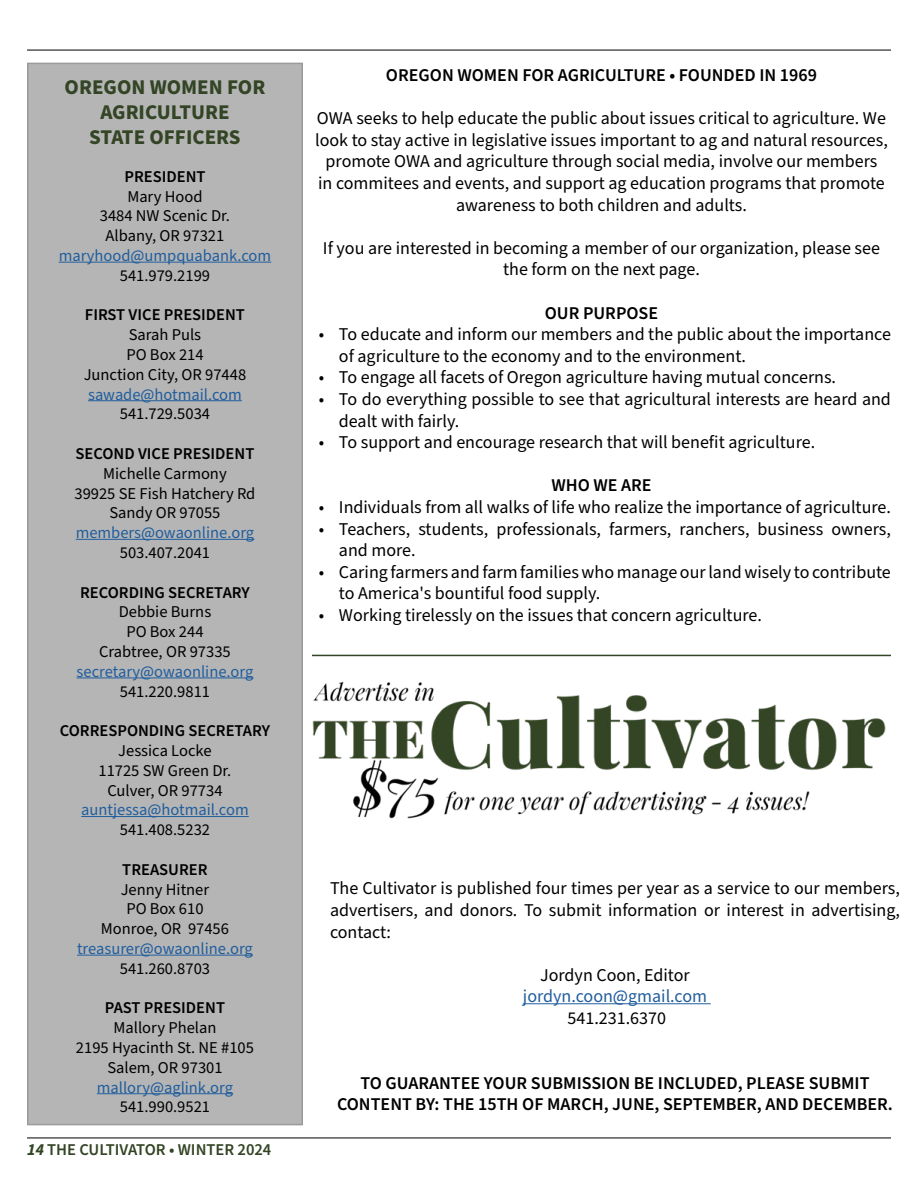
<style>
.page{position:relative;width:918px;height:1188px;background:#fff}
.page>*{position:absolute;margin:0;border:0;box-sizing:border-box;transform-origin:0 0}
.t1{font:700 21px/25.2px "Source Sans Pro";color:#334525;text-align:center}
.t2{font:18px/21.6px "Source Sans Pro";color:#000}
.t3{font:600 18px/21.6px "Source Sans Pro";color:#000;text-align:center}
.t4{font:18px "Source Sans Pro";color:#215e9e}
.t5{font:16.5px/19.8px "Source Sans Pro";color:#000;text-align:center}
.t6{font:16.5px "Source Sans Pro";color:#215e9e}
.t7{font:600 16.5px "Source Sans Pro";color:#000}
.t8{font:600 16.5px "Source Sans Pro";color:#334525}
.s1{font-weight:700;font-style:italic}
</style>
<div class="page">
<hr style="left:27px;top:1138px;width:864px;height:1px;background:#000">
<hr style="left:27px;top:50px;width:864px;height:1px;background:#000">
<div style="left:28px;top:63px;width:274px;height:1062px;background:#b5b5b5"></div>
<hr style="left:312px;top:655px;width:579px;height:1px;background:#334525">
<hr style="left:523px;top:1003px;width:188px;height:1px;background:#215e9e">
<img style="left:312px;top:681px;width:574px;height:138px">
<hr style="left:59px;top:262px;width:212px;height:1px;background:#215e9e">
<hr style="left:88px;top:400px;width:154px;height:1px;background:#215e9e">
<hr style="left:76px;top:539px;width:178px;height:1px;background:#215e9e">
<hr style="left:77px;top:678px;width:176px;height:1px;background:#215e9e">
<hr style="left:81px;top:816px;width:168px;height:1px;background:#215e9e">
<hr style="left:77px;top:955px;width:176px;height:1px;background:#215e9e">
<hr style="left:97px;top:1093px;width:136px;height:1px;background:#215e9e">
<p class="t1" style="left:65px;top:74px;width:202px">OREGON WOMEN FOR<br>AGRICULTURE<br>STATE OFFICERS</p>
<p class="t7" style="left:124px;top:165px;width:83px">PRESIDENT</p>
<p class="t5" style="left:100px;top:187px;width:132px">Mary Hood<br>3484 NW Scenic Dr.<br>Albany, OR 97321</p>
<p class="t6" style="left:59px;top:244px;width:214px">maryhood@umpquabank.com</p>
<p class="t5" style="left:120px;top:266px;width:92px">541.979.2199</p>
<p class="t7" style="left:85px;top:304px;width:162px">FIRST VICE PRESIDENT</p>
<p class="t5" style="left:84px;top:325px;width:164px">Sarah Puls<br>PO Box 214<br>Junction City, OR 97448</p>
<p class="t6" style="left:88px;top:383px;width:155px">sawade@hotmail.com</p>
<p class="t5" style="left:120px;top:404px;width:92px">541.729.5034</p>
<p class="t7" style="left:76px;top:442px;width:180px">SECOND VICE PRESIDENT</p>
<p class="t5" style="left:74px;top:464px;width:183px">Michelle Carmony<br>39925 SE Fish Hatchery Rd<br>Sandy OR 97055</p>
<p class="t6" style="left:76px;top:522px;width:180px">members@owaonline.org</p>
<p class="t5" style="left:120px;top:543px;width:92px">503.407.2041</p>
<p class="t7" style="left:80px;top:581px;width:171px">RECORDING SECRETARY</p>
<p class="t5" style="left:99px;top:602px;width:133px">Debbie Burns<br>PO Box 244<br>Crabtree, OR 97335</p>
<p class="t6" style="left:77px;top:660px;width:178px">secretary@owaonline.org</p>
<p class="t5" style="left:120px;top:682px;width:92px">541.220.9811</p>
<p class="t7" style="left:60px;top:720px;width:212px">CORRESPONDING SECRETARY</p>
<p class="t5" style="left:99px;top:741px;width:134px">Jessica Locke<br>11725 SW Green Dr.<br>Culver, OR 97734</p>
<p class="t6" style="left:81px;top:799px;width:169px">auntjessa@hotmail.com</p>
<p class="t5" style="left:120px;top:820px;width:92px">541.408.5232</p>
<p class="t7" style="left:122px;top:858px;width:87px">TREASURER</p>
<p class="t5" style="left:101px;top:880px;width:130px">Jenny Hitner<br>PO Box 610<br>Monroe, OR 97456</p>
<p class="t6" style="left:77px;top:937px;width:177px">treasurer@owaonline.org</p>
<p class="t5" style="left:120px;top:959px;width:92px">541.260.8703</p>
<p class="t7" style="left:105px;top:997px;width:122px">PAST PRESIDENT</p>
<p class="t5" style="left:76px;top:1018px;width:180px">Mallory Phelan<br>2195 Hyacinth St. NE #105<br>Salem, OR 97301</p>
<p class="t6" style="left:97px;top:1076px;width:138px">mallory@aglink.org</p>
<p class="t5" style="left:120px;top:1097px;width:92px">541.990.9521</p>
<p class="t8" style="left:27px;top:1139px;width:246px"><span class="s1">14</span> THE CULTIVATOR • WINTER 2024</p>
<p class="t3" style="left:386px;top:65px;width:433px">OREGON WOMEN FOR AGRICULTURE • FOUNDED IN 1969</p>
<p class="t2" style="left:315px;top:108px;width:574px;text-align:center">OWA seeks to help educate the public about issues critical to agriculture. We look to stay active in legislative issues important to ag and natural resources, promote OWA and agriculture through social media, involve our members<br>in commitees and events, and support ag education programs that promote awareness to both children and adults.</p>
<p class="t2" style="left:323px;top:238px;width:559px;text-align:center">If you are interested in becoming a member of our organization, please see the form on the next page.</p>
<p class="t3" style="left:545px;top:302px;width:115px">OUR PURPOSE</p>
<p class="t2" style="left:339px;top:324px;width:554px;text-indent:-20px">• To educate and inform our members and the public about the importance of agriculture to the economy and to the environment.</p>
<p class="t2" style="left:319px;top:367px;width:519px">• To engage all facets of Oregon agriculture having mutual concerns.</p>
<p class="t2" style="left:339px;top:389px;width:553px;text-indent:-20px">• To do everything possible to see that agricultural interests are heard and dealt with fairly.</p>
<p class="t2" style="left:319px;top:432px;width:498px">• To support and encourage research that will benefit agriculture.</p>
<p class="t3" style="left:551px;top:475px;width:102px">WHO WE ARE</p>
<p class="t2" style="left:319px;top:497px;width:574px">• Individuals from all walks of life who realize the importance of agriculture.</p>
<p class="t2" style="left:339px;top:518px;width:554px;text-indent:-20px">• Teachers, students, professionals, farmers, ranchers, business owners, and more.</p>
<p class="t2" style="left:339px;top:562px;width:553px;text-indent:-20px">• Caring farmers and farm families who manage our land wisely to contribute to America's bountiful food supply.</p>
<p class="t2" style="left:319px;top:605px;width:445px">• Working tirelessly on the issues that concern agriculture.</p>
<p class="t2" style="left:330px;top:878px;width:572px;text-align:justify">The Cultivator is published four times per year as a service to our members, advertisers, and donors. To submit information or interest in advertising, contact:</p>
<p class="t2" style="left:540px;top:965px;width:151px">Jordyn Coon, Editor</p>
<p class="t4" style="left:523px;top:984px;width:186px">jordyn.coon@gmail.com</p>
<p class="t2" style="left:568px;top:1008px;width:100px">541.231.6370</p>
<p class="t3" style="left:337px;top:1073px;width:557px">TO GUARANTEE YOUR SUBMISSION BE INCLUDED, PLEASE SUBMIT<br>CONTENT BY: THE 15TH OF MARCH, JUNE, SEPTEMBER, AND DECEMBER.</p>
</div>
